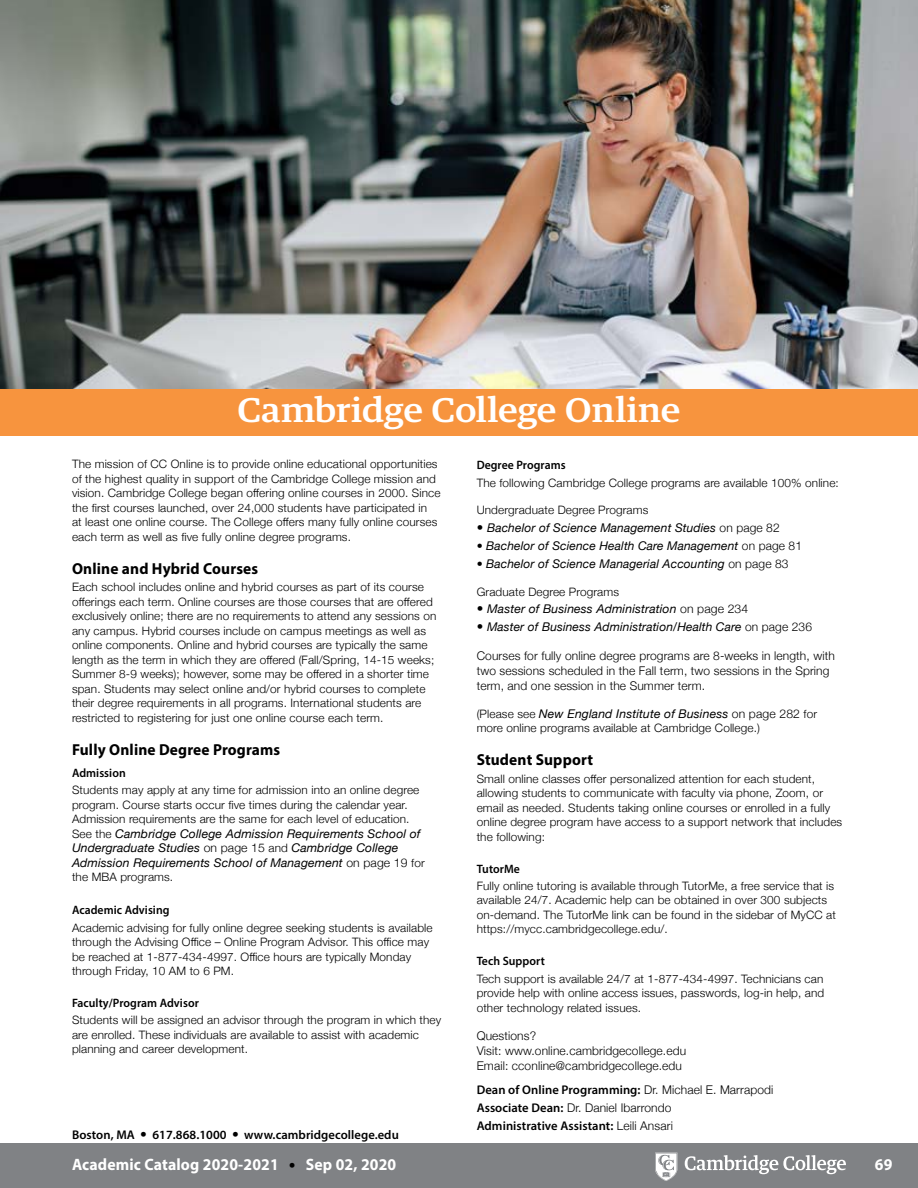
<style>
.page{position:relative;width:918px;height:1188px;background:#fff}
.page>*{position:absolute;margin:0;border:0;box-sizing:border-box;transform-origin:0 0}
.section_HEAD{font:500 33px "Guardian Text Egyp";letter-spacing:-.01em;color:#fff;scale:1.1 1}
.t1{font:700 16.5px "Myriad Pro";letter-spacing:.01em;color:#fff;scale:.95 1}
.t2{font:700 15.9px "Myriad Pro";letter-spacing:.01em;color:#000}
.txt-2{font:600 12.6px "Myriad Pro";letter-spacing:.005em;color:#000}
.t3{font:600 12.15px "Myriad Pro";letter-spacing:.005em;color:#000}
.txt-9{font:italic 12px/14.5px "Helvetica Neue";letter-spacing:.01em;color:#000}
.txt-9-2{font:300 12px/15px "Helvetica Neue";letter-spacing:.01em;color:#000}
.bul-2{font:italic 12px "Helvetica Neue";letter-spacing:.01em;color:#000}
.bul-9{font:italic 12px "Helvetica Neue";letter-spacing:.01em;color:#000}
.txt-0{font:300 12px "Helvetica Neue";letter-spacing:.01em;color:#000}
.txt-2-2{font:300 12px "Helvetica Neue";letter-spacing:.01em;color:#000}
.txt-9-3{font:300 11.55px/14.5px "Helvetica Neue";letter-spacing:.01em;color:#000}
.txt-2-3{font:300 11.55px "Helvetica Neue";letter-spacing:.01em;color:#000}
.s1{font-weight:300;font-style:normal;font-size:11.55px}
.s2{font-weight:300;font-style:normal}
.s3{font-weight:300;font-style:normal;font-size:13.05px}
.s4{font-family:"Helvetica Neue";font-weight:300;font-size:12px}
.s5{font-family:"Myriad Pro";font-weight:600;font-size:12.6px}
.s6{font-family:"Helvetica Neue";font-weight:300;font-size:13.5px}
.s7{font-family:"Helvetica Neue";font-weight:300;font-size:13.5px;color:#000}
</style>
<div class="page">
<div style="left:0;top:1143px;width:918px;height:45px;background:#808285"></div>
<svg style="left:655px;top:1153px;width:191px;height:28px"></svg>
<div style="left:0;top:382px;width:918px;height:54px;background:#f7943e"></div>
<img style="left:0;top:0;width:918px;height:388px">
<p class="section_HEAD" style="left:238px;top:382px;width:404px">Cambridge College Online</p>
<p class="txt-9-3" style="left:72px;top:456px;width:370px">The mission of CC Online is to provide online educational opportunities of the highest quality in support of the Cambridge College mission and vision. Cambridge College began offering online courses in 2000. Since the first courses launched, over 24,000 students have participated in<br>at least one online course. The College offers many fully online courses each term as well as five fully online degree programs.</p>
<p class="t2" style="left:72px;top:558px;width:188px">Online and Hybrid Courses</p>
<p class="txt-9-3" style="left:72px;top:579px;width:366px">Each school includes online and hybrid courses as part of its course offerings each term. Online courses are those courses that are offered exclusively online; there are no requirements to attend any sessions on any campus. Hybrid courses include on campus meetings as well as online components. Online and hybrid courses are typically the same length as the term in which they are offered (Fall/Spring, 14-15 weeks; Summer 8-9 weeks); however, some may be offered in a shorter time span. Students may select online and/or hybrid courses to complete their degree requirements in all programs. International students are restricted to registering for just one online course each term.</p>
<p class="t2" style="left:72px;top:739px;width:210px">Fully Online Degree Programs</p>
<p class="t3" style="left:72px;top:765px;width:55px">Admission</p>
<p class="txt-9-3" style="left:72px;top:782px;width:349px">Students may apply at any time for admission into an online degree program. Course starts occur five times during the calendar year.<br>Admission requirements are the same for each level of education.</p>
<p class="txt-9" style="left:72px;top:827px;width:354px"><span class="s1">See the</span> Cambridge College Admission Requirements School of<br>Undergraduate Studies <span class="s2">on page 15</span> <span class="s1">and</span> Cambridge College<br>Admission Requirements School of Management <span class="s2">on page 19</span> <span class="s1">for</span></p>
<p class="txt-9-3" style="left:72px;top:869px;width:103px">the MBA programs.</p>
<p class="t3" style="left:72px;top:902px;width:99px">Academic Advising</p>
<p class="txt-9-3" style="left:72px;top:919px;width:362px">Academic advising for fully online degree seeking students is available through the Advising Office – Online Program Advisor. This office may be reached at 1-877-434-4997. Office hours are typically Monday through Friday, 10 AM to 6 PM.</p>
<p class="t3" style="left:72px;top:995px;width:128px">Faculty/Program Advisor</p>
<p class="txt-9-3" style="left:72px;top:1012px;width:371px">Students will be assigned an advisor through the program in which they are enrolled. These individuals are available to assist with academic planning and career development.</p>
<p class="t3" style="left:477px;top:457px;width:90px">Degree Programs</p>
<p class="txt-9-3" style="left:477px;top:474px;width:364px">The following Cambridge College programs are available 100% online:</p>
<p class="txt-2-3" style="left:477px;top:501px;width:173px">Undergraduate Degree Programs</p>
<p class="bul-2" style="left:477px;top:519px;width:305px"><span class="s3">•</span> Bachelor of Science Management Studies <span class="s2">on page 82</span></p>
<p class="bul-2" style="left:477px;top:537px;width:327px"><span class="s2">•</span> Bachelor of Science Health Care Management <span class="s2">on page 81</span></p>
<p class="bul-9" style="left:477px;top:555px;width:313px"><span class="s2">•</span> Bachelor of Science Managerial Accounting <span class="s2">on page 83</span></p>
<p class="txt-2-3" style="left:477px;top:582px;width:144px">Graduate Degree Programs</p>
<p class="bul-2" style="left:477px;top:600px;width:273px"><span class="s3">•</span> Master of Business Administration <span class="s2">on page 234</span></p>
<p class="bul-9" style="left:477px;top:618px;width:337px"><span class="s3">•</span> Master of Business Administration/Health Care <span class="s2">on page 236</span></p>
<p class="txt-9-2" style="left:477px;top:647px;width:360px">Courses for fully online degree programs are 8-weeks in length, with two sessions scheduled in the Fall term, two sessions in the Spring term, and one session in the Summer term.</p>
<p class="txt-9" style="left:477px;top:707px;width:342px"><span class="s1">(Please see</span> New England Institute of Business <span class="s2">on page 282</span> <span class="s1">for</span></p>
<p class="txt-9-3" style="left:477px;top:720px;width:285px">more online programs available at Cambridge College.)</p>
<p class="t2" style="left:477px;top:750px;width:118px">Student Support</p>
<p class="txt-9-3" style="left:477px;top:771px;width:367px">Small online classes offer personalized attention for each student, allowing students to communicate with faculty via phone, Zoom, or email as needed. Students taking online courses or enrolled in a fully online degree program have access to a support network that includes the following:</p>
<p class="t3" style="left:477px;top:861px;width:45px">TutorMe</p>
<p class="txt-9-3" style="left:477px;top:878px;width:361px">Fully online tutoring is available through TutorMe, a free service that is available 24/7. Academic help can be obtained in over 300 subjects on-demand. The TutorMe link can be found in the sidebar of MyCC at https://mycc.cambridgecollege.edu/.</p>
<p class="t3" style="left:477px;top:953px;width:70px">Tech Support</p>
<p class="txt-9-3" style="left:477px;top:970px;width:349px;text-align:justify">Tech support is available 24/7 at 1-877-434-4997. Technicians can provide help with online access issues, passwords, log-in help, and other technology related issues.</p>
<p class="txt-0" style="left:477px;top:1026px;width:61px">Questions?</p>
<p class="txt-0" style="left:477px;top:1041px;width:211px">Visit: www.online.cambridgecollege.edu</p>
<p class="txt-0" style="left:477px;top:1056px;width:207px">Email: cconline@cambridgecollege.edu</p>
<p class="txt-2" style="left:477px;top:1081px;width:298px">Dean of Online Programming: <span class="s4">Dr. Michael E. Marrapodi</span></p>
<p class="txt-2-2" style="left:477px;top:1098px;width:196px"><span class="s5">Associate Dean:</span> Dr. Daniel Ibarrondo</p>
<p class="txt-2" style="left:477px;top:1117px;width:198px">Administrative Assistant: <span class="s4">Leili Ansari</span></p>
<p class="txt-2" style="left:72px;top:1127px;width:328px">Boston, MA <span class="s6">•</span> 617.868.1000 <span class="s6">•</span> www.cambridgecollege.edu</p>
<h2 class="t1" style="left:72px;top:1154px;width:343px">Academic Catalog 2020-2021 <span class="s7">•</span> Sep 02, 2020</h2>
<h2 class="t1" style="left:875px;top:1154px;width:20px">69</h2>
</div>
